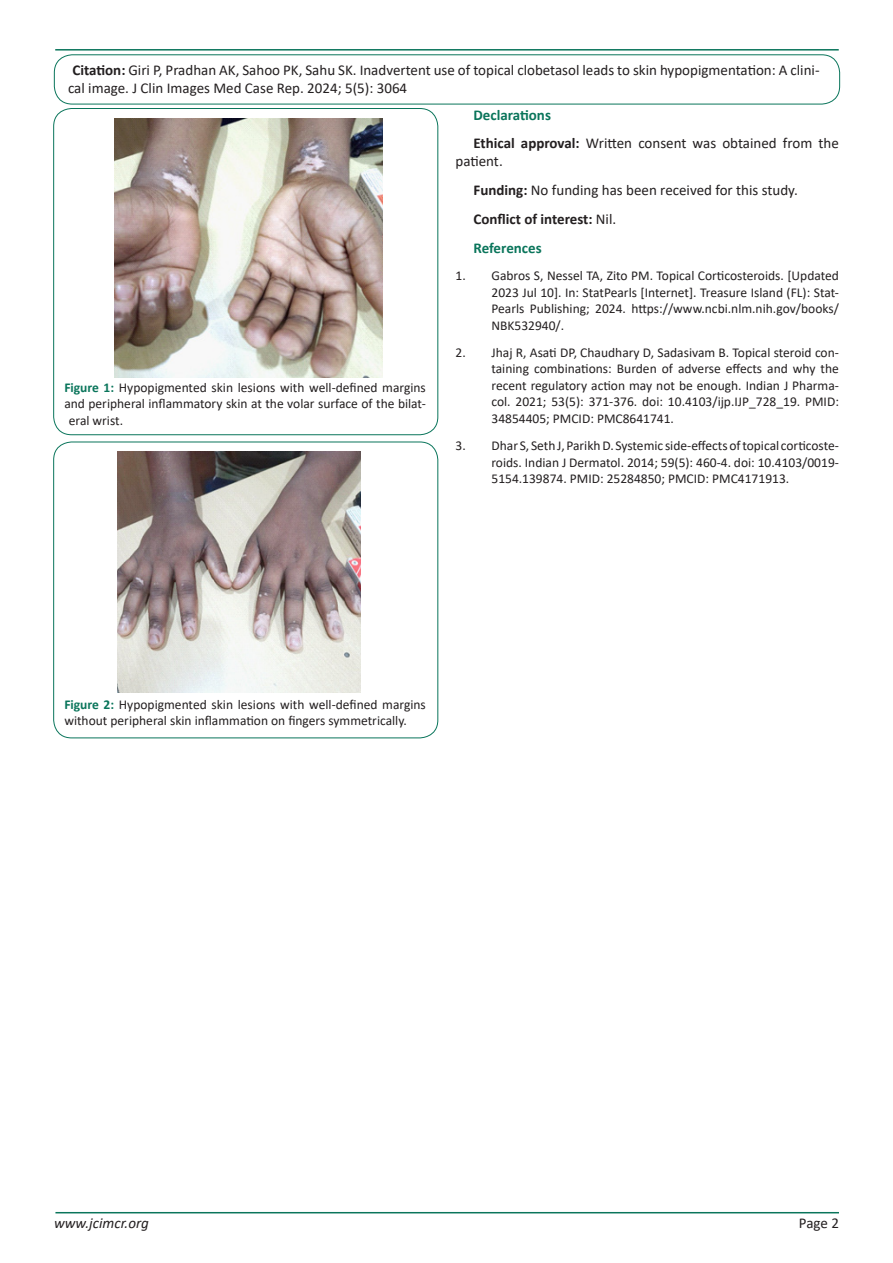
<style>
.page{position:relative;width:893px;height:1263px;background:#fff}
.page>*{position:absolute;margin:0;border:0;box-sizing:border-box;transform-origin:0 0}
.t1{font:15px/18px "Calibri";color:#231f20}
.t2{font:700 15px "Calibri";color:#231f20}
.t3{font:700 15px "Calibri";color:#0a755b}
.t4{font:italic 15px "Calibri";color:#231f20}
.t5{font:13.5px/16.5px "Calibri";color:#231f20;text-align:justify}
.s1{font-weight:700}
.s2{font-weight:700;color:#0a755b}
.s3{font-weight:400}
</style>
<div class="page">
<hr style="left:55px;top:1212px;width:784px;height:1px;background:#0a755b">
<hr style="left:55px;top:49px;width:784px;height:2px;background:#0a755b">
<div style="left:54px;top:55px;width:786px;height:49px;border:1px solid #0a755b;border-radius:18px"></div>
<div style="left:53px;top:108px;width:385px;height:327px;border:1px solid #0a755b;border-radius:18px"></div>
<img style="left:115px;top:118px;width:267px;height:259px">
<div style="left:53px;top:442px;width:385px;height:296px;border:1px solid #0a755b;border-radius:18px"></div>
<img style="left:117px;top:452px;width:243px;height:240px">
<p class="t1" style="left:68px;top:61px;width:753px;text-indent:4px"><span class="s1">Citation:</span> Giri P, Pradhan AK, Sahoo PK, Sahu SK. Inadvertent use of topical clobetasol leads to skin hypopigmentation: A clini&shy;cal image. J Clin Images Med Case Rep. 2024; 5(5): 3064</p>
<p class="t5" style="left:64px;top:379px;width:363px"><span class="s2">Figure 1:</span> Hypopigmented skin lesions with well-defined margins</p>
<p class="t5" style="left:64px;top:395px;width:363px">and peripheral inflammatory skin at the volar surface of the bilat-</p>
<p class="t5" style="left:69px;top:412px;width:56px">eral wrist.</p>
<p class="t3" style="left:473px;top:104px;width:79px">Declarations</p>
<p class="t1" style="left:455px;top:134px;width:385px;text-indent:18px"><span class="s1">Ethical approval:</span> Written consent was obtained from the patient.</p>
<p class="t1" style="left:473px;top:181px;width:326px"><span class="s1">Funding:</span> No funding has been received for this study.</p>
<p class="t2" style="left:473px;top:208px;width:144px">Conflict of interest: <span class="s3">Nil.</span></p>
<p class="t3" style="left:473px;top:237px;width:70px">References</p>
<p class="t5" style="left:491px;top:267px;width:349px;text-indent:-36px">1. Gabros S, Nessel TA, Zito PM. Topical Corticosteroids. [Updated 2023 Jul 10]. In: StatPearls [Internet]. Treasure Island (FL): Stat-Pearls Publishing; 2024. https://www.ncbi.nlm.nih.gov/books/ NBK532940/.</p>
<p class="t5" style="left:491px;top:344px;width:349px;text-indent:-36px">2. Jhaj R, Asati DP, Chaudhary D, Sadasivam B. Topical steroid con&shy;taining combinations: Burden of adverse effects and why the recent regulatory action may not be enough. Indian J Pharma&shy;col. 2021; 53(5): 371-376. doi: 10.4103/ijp.IJP_728_19. PMID:<br>34854405; PMCID: PMC8641741.</p>
<p class="t5" style="left:491px;top:437px;width:349px;text-indent:-36px">3. Dhar S, Seth J, Parikh D. Systemic side-effects of topical corticoste&shy;roids. Indian J Dermatol. 2014; 59(5): 460-4. doi: 10.4103/0019- 5154.139874. PMID: 25284850; PMCID: PMC4171913.</p>
<p class="t5" style="left:64px;top:696px;width:363px"><span class="s2">Figure 2:</span> Hypopigmented skin lesions with well-defined margins without peripheral skin inflammation on fingers symmetrically.</p>
<p class="t4" style="left:54px;top:1212px;width:96px">www.jcimcr.org</p>
<p class="t1" style="left:799px;top:1213px;width:42px">Page 2</p>
</div>
